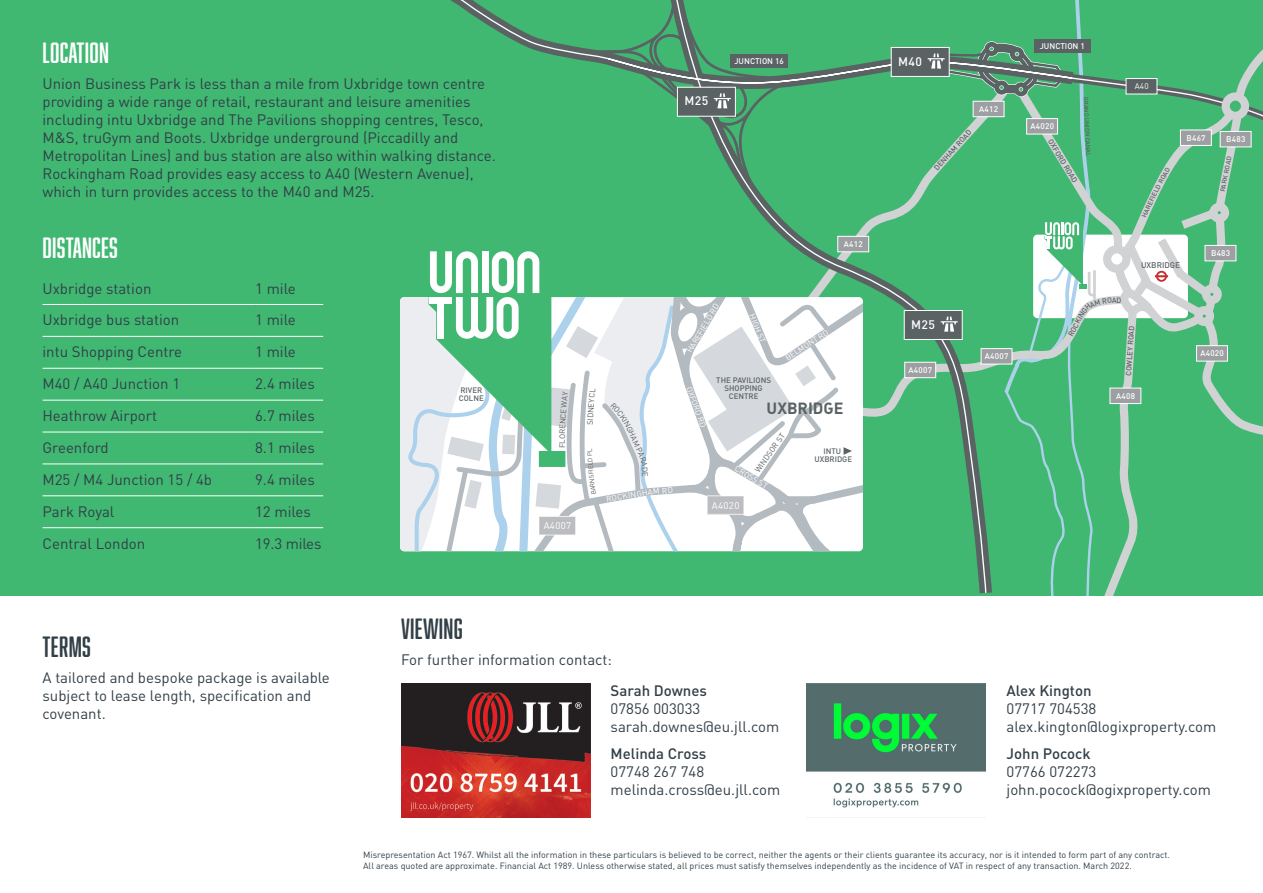
<style>
.page{position:relative;width:1263px;height:893px;background:#fff}
.page>*{position:absolute;margin:0;border:0;box-sizing:border-box;transform-origin:0 0}
.t1{font:27px "Abolition Soft";letter-spacing:.01em;color:#fff}
.t2{font:27px "Abolition Soft";letter-spacing:.01em;color:#323f47}
.t3{font:700 16.05px "DIN";color:#5a6263}
.t4{font:15px/18px "DIN";color:#323f47}
.t5{font:500 12.3px "DIN";letter-spacing:.03em;color:#fff}
.t6{font:9.75px "DIN";letter-spacing:.03em;color:#fff}
.t7{font:9px/10.8px "DIN";color:#323f47}
.t8{font:500 8.25px "DIN";letter-spacing:.03em;color:#fff}
.t9{font:500 8.25px "DIN";color:#fff}
.t10{font:500 8.25px "DIN";color:#5a6263}
.t11{font:8.25px "DIN";color:#fff}
.t12{font:8.1px "DIN";color:#fff}
.t13{font:500 7.95px/7.9px "DIN";color:#5a6263;text-align:center}
.t14{font:7.95px "DIN";color:#5a6263}
.t15{font:500 7.5px "DIN";color:#5a6263}
.t16{font:500 6.45px "DIN";color:#5a6263;scale:1.05 1}
.t17{font:500 5.85px "DIN";color:#5a6263}
.s1{font-weight:500}
</style>
<div class="page">
<div style="left:0;top:0;width:1263px;height:595px;background:#40b872"></div>
<hr style="left:43px;top:304px;width:212px;height:1px;background:#fff">
<hr style="left:255px;top:304px;width:68px;height:1px;background:#fff">
<hr style="left:43px;top:336px;width:212px;height:1px;background:#fff">
<hr style="left:255px;top:336px;width:68px;height:1px;background:#fff">
<hr style="left:43px;top:368px;width:212px;height:1px;background:#fff">
<hr style="left:255px;top:368px;width:68px;height:1px;background:#fff">
<hr style="left:43px;top:400px;width:212px;height:1px;background:#fff">
<hr style="left:255px;top:400px;width:68px;height:1px;background:#fff">
<hr style="left:43px;top:432px;width:212px;height:1px;background:#fff">
<hr style="left:255px;top:432px;width:68px;height:1px;background:#fff">
<hr style="left:43px;top:464px;width:212px;height:1px;background:#fff">
<hr style="left:255px;top:464px;width:68px;height:1px;background:#fff">
<hr style="left:43px;top:495px;width:212px;height:1px;background:#fff">
<hr style="left:255px;top:495px;width:68px;height:1px;background:#fff">
<hr style="left:43px;top:527px;width:212px;height:1px;background:#fff">
<hr style="left:255px;top:527px;width:68px;height:1px;background:#fff">
<svg style="left:419px;top:0;width:505px;height:552px"></svg>
<div style="left:837px;top:236px;width:32px;height:16px;background:#9d9fa2;border:1px solid #fff"></div>
<div style="left:904px;top:362px;width:32px;height:16px;background:#9d9fa2;border:1px solid #fff"></div>
<svg style="left:590px;top:0;width:199px;height:199px"></svg>
<div style="left:904px;top:310px;width:59px;height:30px;background:#5a6263;border:1px solid #fff"></div>
<div style="left:891px;top:47px;width:59px;height:30px;background:#5a6263;border:1px solid #fff"></div>
<img style="left:807px;top:684px;width:178px;height:134px">
<img style="left:402px;top:684px;width:188px;height:134px">
<svg style="left:924px;top:0;width:339px;height:595px"></svg>
<svg style="left:400px;top:245px;width:463px;height:306px"></svg>
<p class="t1" style="left:43px;top:37px;width:68px">LOCATION</p>
<p class="t4" style="left:43px;top:74px;width:455px">Union Business Park is less than a mile from Uxbridge town centre providing a wide range of retail, restaurant and leisure amenities including intu Uxbridge and The Pavilions shopping centres, Tesco, M&amp;S, truGym and Boots. Uxbridge underground (Piccadilly and Metropolitan Lines) and bus station are also within walking distance.<br>Rockingham Road provides easy access to A40 (Western Avenue), which in turn provides access to the M40 and M25.</p>
<p class="t1" style="left:43px;top:232px;width:77px">DISTANCES</p>
<p class="t4" style="left:43px;top:278px;width:110px">Uxbridge station</p>
<p class="t4" style="left:255px;top:278px;width:42px">1 mile</p>
<p class="t4" style="left:43px;top:310px;width:138px">Uxbridge bus station</p>
<p class="t4" style="left:255px;top:310px;width:42px">1 mile</p>
<p class="t4" style="left:43px;top:342px;width:141px">intu Shopping Centre</p>
<p class="t4" style="left:255px;top:342px;width:42px">1 mile</p>
<p class="t4" style="left:43px;top:374px;width:139px">M40 / A40 Junction 1</p>
<p class="t4" style="left:255px;top:374px;width:61px">2.4 miles</p>
<p class="t4" style="left:43px;top:406px;width:116px">Heathrow Airport</p>
<p class="t4" style="left:255px;top:406px;width:61px">6.7 miles</p>
<p class="t4" style="left:43px;top:438px;width:68px">Greenford</p>
<p class="t4" style="left:255px;top:438px;width:61px">8.1 miles</p>
<p class="t4" style="left:43px;top:470px;width:171px">M25 / M4 Junction 15 / 4b</p>
<p class="t4" style="left:255px;top:470px;width:61px">9.4 miles</p>
<p class="t4" style="left:43px;top:502px;width:73px">Park Royal</p>
<p class="t4" style="left:255px;top:502px;width:57px">12 miles</p>
<p class="t4" style="left:43px;top:534px;width:104px">Central London</p>
<p class="t4" style="left:255px;top:534px;width:68px">19.3 miles</p>
<p class="t13" style="left:459px;top:386px;width:27px;text-align:left">RIVER<br>COLNE</p>
<p class="t5" style="left:684px;top:93px;width:25px">M25</p>
<p class="t9" style="left:734px;top:56px;width:51px">JUNCTION 16</p>
<p class="t14" style="left:557px;top:448px;width:11px;rotate:-90deg">FL</p>
<p class="t6" style="left:544px;top:519px;width:29px">A4007</p>
<p class="t8" style="left:844px;top:239px;width:20px">A412</p>
<p class="t14" style="left:634px;top:424px;width:23px;rotate:66deg">GHAM</p>
<p class="t12" style="left:605px;top:494px;width:43px;rotate:-10deg">ROCKINGH</p>
<p class="t12" style="left:647px;top:486px;width:27px;rotate:-4deg">AM RD</p>
<p class="t12" style="left:684px;top:349px;width:57px;rotate:-59deg">HAREFIELD RD</p>
<p class="t13" style="left:716px;top:376px;width:56px">THE PAVILIONS<br>SHOPPING<br>CENTRE</p>
<p class="t12" style="left:757px;top:312px;width:32px;rotate:67deg">HIGH ST</p>
<p class="t12" style="left:783px;top:354px;width:52px;rotate:-33deg">BELMONT RD</p>
<p class="t12" style="left:694px;top:385px;width:45px;rotate:70deg">OXFORD RD</p>
<p class="t3" style="left:767px;top:397px;width:78px">UXBRIDGE</p>
<p class="t14" style="left:752px;top:469px;width:48px;rotate:-55deg">WINDSOR ST</p>
<p class="t12" style="left:738px;top:463px;width:38px;rotate:31deg">CROSS ST</p>
<p class="t6" style="left:712px;top:499px;width:29px">A4020</p>
<p class="t13" style="left:814px;top:447px;width:39px">INTU<br>UXBRIDGE</p>
<p class="t2" style="left:43px;top:631px;width:50px">TERMS</p>
<p class="t4" style="left:43px;top:668px;width:289px">A tailored and bespoke package is available subject to lease length, specification and covenant.</p>
<p class="t2" style="left:401px;top:613px;width:63px">VIEWING</p>
<p class="t4" style="left:401px;top:650px;width:212px">For further information contact:</p>
<p class="t4" style="left:610px;top:681px;width:170px"><span class="s1">Sarah Downes<br></span>07856 003033 sarah.downes@eu.jll.com</p>
<p class="t4" style="left:610px;top:743px;width:171px"><span class="s1">Melinda Cross<br></span>07748 267 748 melinda.cross@eu.jll.com</p>
<p class="t5" style="left:898px;top:53px;width:25px">M40</p>
<p class="t9" style="left:1040px;top:40px;width:47px">JUNCTION 1</p>
<p class="t17" style="left:1090px;top:97px;width:61px;rotate:88deg">GRAND UNION CANAL</p>
<p class="t8" style="left:979px;top:104px;width:20px">A412</p>
<p class="t8" style="left:1030px;top:121px;width:25px">A4020</p>
<p class="t15" style="left:938px;top:159px;width:44px;rotate:-48deg">NHAM ROAD</p>
<p class="t15" style="left:1054px;top:137px;width:51px;rotate:59deg">OXFORD ROAD</p>
<p class="t5" style="left:911px;top:316px;width:25px">M25</p>
<p class="t8" style="left:908px;top:365px;width:25px">A4007</p>
<p class="t8" style="left:985px;top:351px;width:25px">A4007</p>
<p class="t11" style="left:1135px;top:81px;width:16px">A40</p>
<p class="t8" style="left:1186px;top:132px;width:21px">B467</p>
<p class="t8" style="left:1226px;top:134px;width:21px">B483</p>
<p class="t16" style="left:1218px;top:191px;width:36px;rotate:-79deg">PARK ROAD</p>
<p class="t8" style="left:1211px;top:248px;width:21px">B483</p>
<p class="t10" style="left:1141px;top:260px;width:41px">UXBRIDGE</p>
<p class="t15" style="left:1123px;top:375px;width:52px;rotate:-86deg">COWLEY ROAD</p>
<p class="t8" style="left:1116px;top:390px;width:20px">A408</p>
<p class="t8" style="left:1200px;top:348px;width:25px">A4020</p>
<p class="t4" style="left:1006px;top:681px;width:211px"><span class="s1">Alex Kington<br></span>07717 704538 alex.kington@logixproperty.com</p>
<p class="t4" style="left:1006px;top:743px;width:206px"><span class="s1">John Pocock<br></span>07766 072273 john.pocock@ogixproperty.com</p>
<p class="t7" style="left:363px;top:849px;width:808px">Misrepresentation Act 1967. Whilst all the information in these particulars is believed to be correct, neither the agents or their clients guarantee its accuracy, nor is it intended to form part of any contract.<br>All areas quoted are approximate. Financial Act 1989. Unless otherwise stated, all prices must satisfy themselves independently as the incidence of VAT in respect of any transaction. March 2022.</p>
</div>
